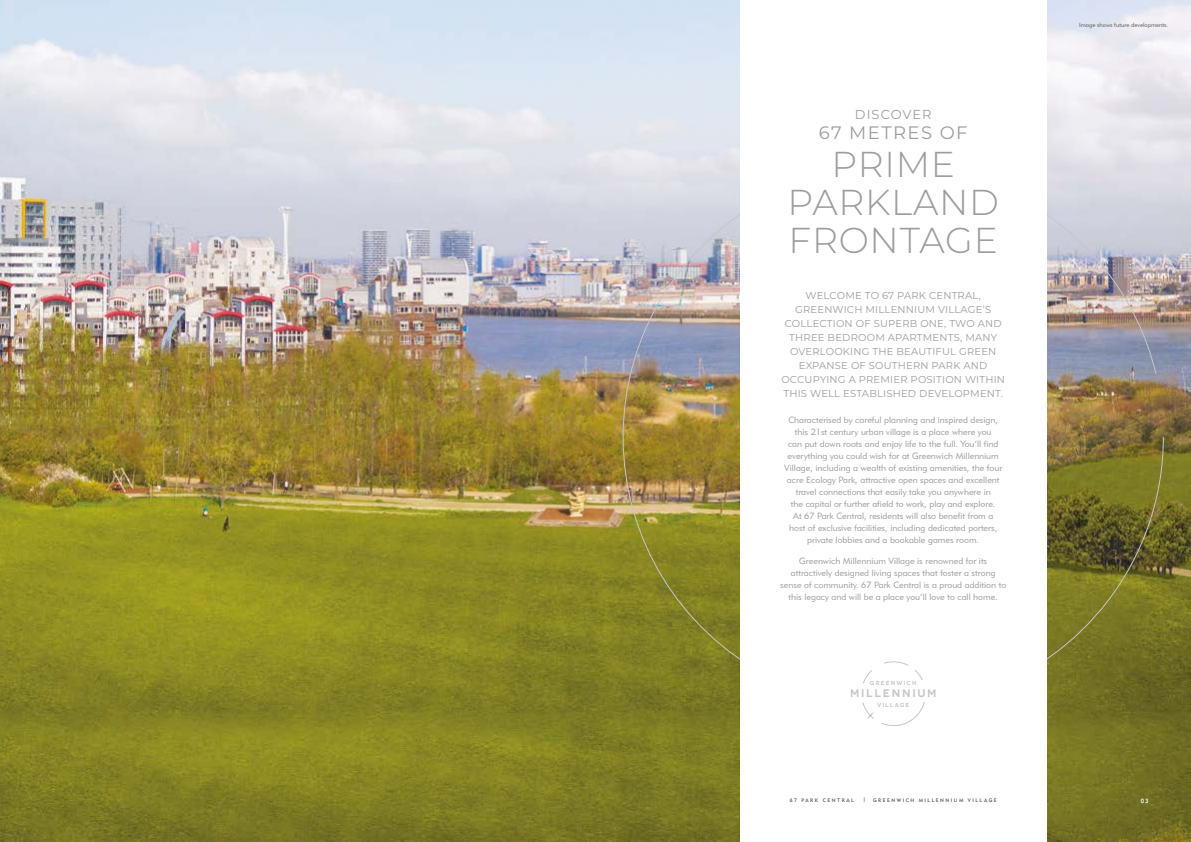
<style>
.page{position:relative;width:1191px;height:842px;background:#fff}
.page>*{position:absolute;margin:0;border:0;box-sizing:border-box;transform-origin:0 0}
.t1{font:300 36px/38px "Montserrat";letter-spacing:.02em;color:#9d9d9c;text-align:center}
.t2{font:18px "Montserrat";letter-spacing:.08em;color:#9d9d9c}
.t3{font:13px "Montserrat";letter-spacing:.08em;color:#9d9d9c}
.t4{font:600 11px "Novecentowide";letter-spacing:.16em;color:#c6c6c6}
.t5{font:10px/14px "Montserrat";letter-spacing:.02em;color:#9d9d9c;text-align:center}
.t6{font:9px/12px "Geometric 415 BT Lite A";color:#9d9d9c;text-align:center}
.t7{font:6px "Geometric 415 BT Lite A";color:#575756}
.t8{font:6px "Geometric 415 BT Medium A";color:#fff}
.t9{font:600 5.9px "Novecentowide";letter-spacing:.2em;color:#c6c6c6}
.t10{font:5px "Geometric 415 BT Medium A";letter-spacing:.3em;color:#575756}
</style>
<div class="page">
<img style="left:0;top:0;width:1191px;height:842px">
<img style="left:1046px;top:197px;width:110px;height:178px">
<img style="left:623px;top:197px;width:117px;height:478px">
<svg style="left:1046px;top:436px;width:117px;height:259px;background:#746f28"></svg>
<div style="left:740px;top:0;width:306px;height:842px;background:#fff"></div>
<svg style="left:884px;top:661px;width:39px;height:19px"></svg>
<svg style="left:863px;top:670px;width:9px;height:14px"></svg>
<svg style="left:881px;top:701px;width:44px;height:25px"></svg>
<svg style="left:862px;top:702px;width:12px;height:17px"></svg>
<h3 class="t3" style="left:855px;top:105px;width:78px">DISCOVER</h3>
<h2 class="t2" style="left:818px;top:120px;width:150px">67 METRES OF</h2>
<h1 class="t1" style="left:787px;top:144px;width:213px">PRIME<br>PARKLAND<br>FRONTAGE</h1>
<p class="t5" style="left:781px;top:288px;width:225px">WELCOME TO 67 PARK CENTRAL,<br>GREENWICH MILLENNIUM VILLAGE’S<br>COLLECTION OF SUPERB ONE, TWO AND<br>THREE BEDROOM APARTMENTS, MANY<br>OVERLOOKING THE BEAUTIFUL GREEN<br>EXPANSE OF SOUTHERN PARK AND<br>OCCUPYING A PREMIER POSITION WITHIN<br>THIS WELL ESTABLISHED DEVELOPMENT.</p>
<p class="t6" style="left:784px;top:414px;width:219px">Characterised by careful planning and inspired design, this 21st century urban village is a place where you<br>can put down roots and enjoy life to the full. You’ll find everything you could wish for at Greenwich Millennium Village, including a wealth of existing amenities, the four acre Ecology Park, attractive open spaces and excellent travel connections that easily take you anywhere in<br>the capital or further afield to work, play and explore.<br>At 67 Park Central, residents will also benefit from a host of exclusive facilities, including dedicated porters, private lobbies and a bookable games room.</p>
<p class="t6" style="left:780px;top:554px;width:227px">Greenwich Millennium Village is renowned for its attractively designed living spaces that foster a strong sense of community. 67 Park Central is a proud addition to this legacy and will be a place you’ll love to call home.</p>
<p class="t9" style="left:870px;top:679px;width:48px">GREENWICH</p>
<p class="t4" style="left:850px;top:687px;width:88px">MILLENNIUM</p>
<p class="t9" style="left:877px;top:701px;width:34px">VILLAGE</p>
<p class="t10" style="left:789px;top:797px;width:66px">67 PARK CENTRAL</p>
<p class="t10" style="left:863px;top:796px;width:4px">|</p>
<p class="t10" style="left:873px;top:797px;width:125px">GREENWICH MILLENNIUM VILLAGE</p>
<p class="t7" style="left:1079px;top:21px;width:91px">Image shows future developments.</p>
<p class="t8" style="left:1141px;top:797px;width:9px">03</p>
</div>
